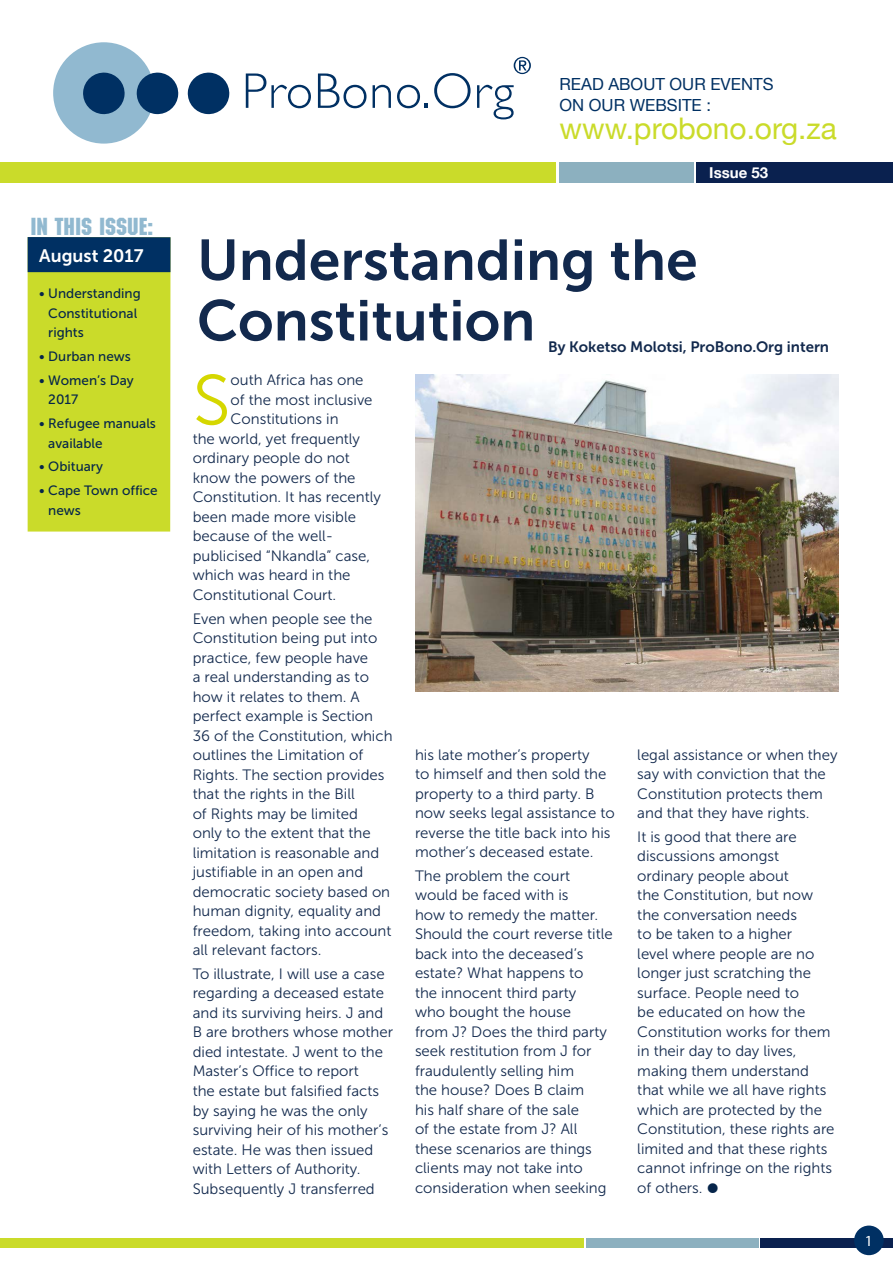
<style>
.page{position:relative;width:893px;height:1263px;background:#fff}
.page>*{position:absolute;margin:0;border:0;box-sizing:border-box;transform-origin:0 0}
.t1{font:70.5px "Museo Sans 300";color:#d5d700}
.t2{font:57.15px/60.6px "Museo Sans 700";color:#12294d}
.t3{font:29.85px "Helvetica Neue";color:#cadb2a}
.t4{font:24px "Machine Std";color:#91b9d0}
.t5{font:18px "Museo Sans 700";color:#fff}
.t6{font:16.65px/21.5px "Helvetica Neue";color:#003063}
.t7{font:15.45px "Myriad Pro";color:#fff}
.t8{font:15px/19.5px "Museo Sans 300";color:#12294d}
.t9{font:15px "Museo Sans 700";color:#12294d}
.t10{font:700 15px "Helvetica Neue";color:#fff}
.t11{font:13.5px/19.5px "Museo Sans 500";color:#06264a}
</style>
<div class="page">
<div style="left:696px;top:162px;width:197px;height:20px;background:#0a214f"></div>
<div style="left:559px;top:162px;width:135px;height:20px;background:#8cb0bf"></div>
<div style="left:0;top:162px;width:556px;height:20px;background:#cadb2a"></div>
<div style="left:0;top:1238px;width:584px;height:9px;background:#cadb2a"></div>
<div style="left:760px;top:1238px;width:133px;height:9px;background:#0a214f"></div>
<div style="left:586px;top:1238px;width:172px;height:9px;background:#8cb0bf"></div>
<div style="left:854px;top:1225px;width:30px;height:30px;background:#003063;border-radius:50%"></div>
<svg style="left:246px;top:73px;width:65px;height:35px"></svg>
<svg style="left:318px;top:73px;width:48px;height:35px"></svg>
<svg style="left:373px;top:85px;width:18px;height:23px"></svg>
<svg style="left:397px;top:85px;width:31px;height:23px"></svg>
<svg style="left:434px;top:73px;width:37px;height:35px"></svg>
<svg style="left:477px;top:85px;width:37px;height:34px"></svg>
<div style="left:53px;top:42px;width:101px;height:102px;background:#91b9d0;border-radius:50%"></div>
<svg style="left:187px;top:72px;width:43px;height:43px"></svg>
<svg style="left:136px;top:72px;width:43px;height:43px"></svg>
<svg style="left:83px;top:72px;width:42px;height:43px"></svg>
<svg style="left:514px;top:57px;width:17px;height:17px"></svg>
<div style="left:28px;top:272px;width:142px;height:259px;background:#cadb2a"></div>
<div style="left:28px;top:237px;width:142px;height:35px;background:#003063"></div>
<img style="left:415px;top:374px;width:423px;height:318px">
<h3 class="t4" style="left:30px;top:212px;width:124px">IN THIS ISSUE:</h3>
<p class="t5" style="left:39px;top:246px;width:106px">August 2017</p>
<p class="t11" style="left:48px;top:284px;width:94px;text-indent:-9px">• Understanding<br>Constitutional rights</p>
<p class="t11" style="left:39px;top:347px;width:93px">• Durban news</p>
<p class="t11" style="left:48px;top:371px;width:87px;text-indent:-9px">• Women’s Day<br>2017</p>
<p class="t11" style="left:48px;top:414px;width:109px;text-indent:-9px">• Refugee manuals available</p>
<p class="t11" style="left:39px;top:457px;width:65px">• Obituary</p>
<p class="t11" style="left:48px;top:481px;width:111px;text-indent:-9px">• Cape Town office news</p>
<p class="t6" style="left:559px;top:74px;width:215px">READ ABOUT OUR EVENTS<br>ON OUR WEBSITE :</p>
<h3 class="t3" style="left:559px;top:107px;width:279px">www.probono.org.za</h3>
<p class="t10" style="left:709px;top:161px;width:60px">Issue 53</p>
<h2 class="t2" style="left:197px;top:230px;width:502px">Understanding the<br>Constitution</h2>
<p class="t9" style="left:548px;top:338px;width:282px">By Koketso Molotsi, ProBono.Org intern</p>
<h1 class="t1" style="left:193px;top:362px;width:39px">S</h1>
<p class="t8" style="left:231px;top:371px;width:134px">outh Africa has one</p>
<p class="t8" style="left:231px;top:390px;width:143px">of the most inclusive</p>
<p class="t8" style="left:231px;top:410px;width:109px">Constitutions in</p>
<p class="t8" style="left:193px;top:429px;width:169px">the world, yet frequently</p>
<p class="t8" style="left:193px;top:449px;width:159px">ordinary people do not</p>
<p class="t8" style="left:193px;top:468px;width:164px">know the powers of the</p>
<p class="t8" style="left:193px;top:488px;width:190px">Constitution. It has recently</p>
<p class="t8" style="left:193px;top:507px;width:165px">been made more visible</p>
<p class="t8" style="left:193px;top:527px;width:142px">because of the well-</p>
<p class="t8" style="left:193px;top:546px;width:179px">publicised “Nkandla” case,</p>
<p class="t8" style="left:193px;top:566px;width:159px">which was heard in the</p>
<p class="t8" style="left:193px;top:585px;width:145px">Constitutional Court.</p>
<p class="t8" style="left:193px;top:609px;width:201px">Even when people see the<br>Constitution being put into practice, few people have<br>a real understanding as to how it relates to them. A perfect example is Section<br>36 of the Constitution, which outlines the Limitation of<br>Rights. The section provides that the rights in the Bill<br>of Rights may be limited<br>only to the extent that the limitation is reasonable and justifiable in an open and democratic society based on human dignity, equality and freedom, taking into account all relevant factors.</p>
<p class="t8" style="left:193px;top:964px;width:202px">To illustrate, I will use a case regarding a deceased estate and its surviving heirs. J and<br>B are brothers whose mother died intestate. J went to the<br>Master’s Office to report<br>the estate but falsified facts by saying he was the only surviving heir of his mother’s estate. He was then issued with Letters of Authority.<br>Subsequently J transferred</p>
<p class="t8" style="left:415px;top:745px;width:201px">his late mother’s property<br>to himself and then sold the property to a third party. B now seeks legal assistance to reverse the title back into his mother’s deceased estate.</p>
<p class="t8" style="left:415px;top:866px;width:199px">The problem the court would be faced with is<br>how to remedy the matter.<br>Should the court reverse title back into the deceased’s estate? What happens to<br>the innocent third party<br>who bought the house<br>from J? Does the third party seek restitution from J for fraudulently selling him<br>the house? Does B claim<br>his half share of the sale<br>of the estate from J? All these scenarios are things clients may not take into consideration when seeking</p>
<p class="t8" style="left:637px;top:745px;width:202px">legal assistance or when they say with conviction that the<br>Constitution protects them and that they have rights.</p>
<p class="t8" style="left:637px;top:827px;width:199px">It is good that there are discussions amongst ordinary people about<br>the Constitution, but now the conversation needs<br>to be taken to a higher<br>level where people are no longer just scratching the surface. People need to<br>be educated on how the<br>Constitution works for them in their day to day lives, making them understand that while we all have rights which are protected by the<br>Constitution, these rights are limited and that these rights cannot infringe on the rights of others.</p>
<p class="t7" style="left:865px;top:1231px;width:9px">1</p>
</div>
